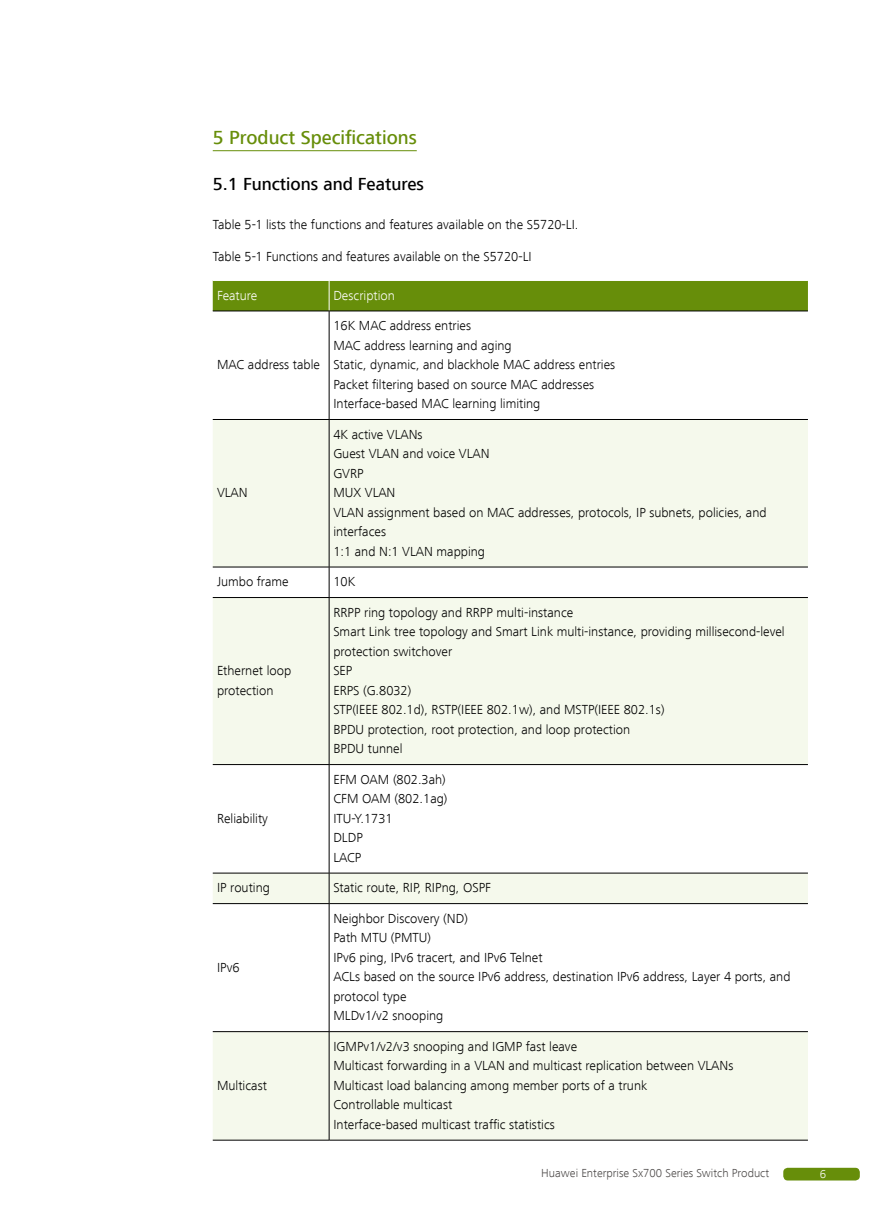
<style>
.page{position:relative;width:893px;height:1212px;background:#fff}
.page>*{position:absolute;margin:0;border:0;box-sizing:border-box;transform-origin:0 0}
.t1{font:500 19.5px "Frutiger Next LT";color:#678e0a}
.t2{font:500 18px "Frutiger Next LT";color:#000}
.t3{font:300 13.5px/19.5px "Frutiger Next LT";color:#000}
.t4{font:300 13.5px "Frutiger Next LT";color:#fff}
.t5{font:300 12px "Frutiger Next LT";color:#4c4948}
.t6{font:300 12px "Frutiger Next LT";color:#fff}
</style>
<div class="page">
<div style="left:213px;top:281px;width:595px;height:30px;background:#678e0a"></div>
<svg style="left:213px;top:420px;width:595px;height:720px;fill:#f5f9ec"></svg>
<hr style="left:329px;top:281px;width:1px;height:30px;background:#fff">
<hr style="left:213px;top:311px;width:116px;height:1px;background:#000">
<hr style="left:329px;top:311px;width:479px;height:1px;background:#000">
<hr style="left:329px;top:311px;width:1px;height:108px;background:#000">
<hr style="left:213px;top:419px;width:116px;height:1px;background:#000">
<hr style="left:329px;top:419px;width:479px;height:1px;background:#000">
<hr style="left:329px;top:420px;width:1px;height:147px;background:#000">
<hr style="left:213px;top:567px;width:116px;height:1px;background:#000">
<hr style="left:329px;top:567px;width:479px;height:1px;background:#000">
<hr style="left:329px;top:567px;width:1px;height:30px;background:#000">
<hr style="left:213px;top:597px;width:116px;height:1px;background:#000">
<hr style="left:329px;top:597px;width:479px;height:1px;background:#000">
<hr style="left:329px;top:598px;width:1px;height:166px;background:#000">
<hr style="left:213px;top:764px;width:116px;height:1px;background:#000">
<hr style="left:329px;top:764px;width:479px;height:1px;background:#000">
<hr style="left:329px;top:765px;width:1px;height:108px;background:#000">
<hr style="left:213px;top:873px;width:116px;height:1px;background:#000">
<hr style="left:329px;top:873px;width:479px;height:1px;background:#000">
<hr style="left:329px;top:873px;width:1px;height:30px;background:#000">
<hr style="left:213px;top:903px;width:116px;height:1px;background:#000">
<hr style="left:329px;top:903px;width:479px;height:1px;background:#000">
<hr style="left:329px;top:904px;width:1px;height:127px;background:#000">
<hr style="left:213px;top:1031px;width:116px;height:1px;background:#000">
<hr style="left:329px;top:1031px;width:479px;height:1px;background:#000">
<hr style="left:329px;top:1032px;width:1px;height:108px;background:#000">
<hr style="left:213px;top:1140px;width:116px;height:1px;background:#000">
<hr style="left:329px;top:1140px;width:479px;height:1px;background:#000">
<hr style="left:213px;top:150px;width:204px;height:1px;background:#678e0a">
<div style="left:783px;top:1168px;width:77px;height:12px;background:#678e0a;border-radius:5px"></div>
<h1 class="t1" style="left:213px;top:127px;width:205px">5 Product Specifications</h1>
<h2 class="t2" style="left:213px;top:176px;width:213px">5.1 Functions and Features</h2>
<p class="t3" style="left:213px;top:214px;width:367px">Table 5-1 lists the functions and features available on the S5720-LI.</p>
<p class="t3" style="left:213px;top:247px;width:320px">Table 5-1 Functions and features available on the S5720-LI</p>
<p class="t4" style="left:217px;top:288px;width:42px">Feature</p>
<p class="t4" style="left:333px;top:290px;width:63px">Description</p>
<p class="t3" style="left:217px;top:355px;width:104px">MAC address table</p>
<p class="t3" style="left:217px;top:484px;width:32px">VLAN</p>
<p class="t3" style="left:333px;top:316px;width:283px">16K MAC address entries<br>MAC address learning and aging<br>Static, dynamic, and blackhole MAC address entries Packet filtering based on source MAC addresses Interface-based MAC learning limiting</p>
<p class="t3" style="left:333px;top:425px;width:435px">4K active VLANs<br>Guest VLAN and voice VLAN<br>GVRP<br>MUX VLAN<br>VLAN assignment based on MAC addresses, protocols, IP subnets, policies, and interfaces<br>1:1 and N:1 VLAN mapping</p>
<p class="t3" style="left:217px;top:572px;width:73px">Jumbo frame</p>
<p class="t3" style="left:333px;top:572px;width:23px">10K</p>
<p class="t3" style="left:217px;top:662px;width:76px">Ethernet loop protection</p>
<p class="t3" style="left:217px;top:810px;width:53px">Reliability</p>
<p class="t3" style="left:333px;top:603px;width:453px">RRPP ring topology and RRPP multi-instance<br>Smart Link tree topology and Smart Link multi-instance, providing millisecond-level protection switchover<br>SEP<br>ERPS (G.8032)<br>STP(IEEE 802.1d), RSTP(IEEE 802.1w), and MSTP(IEEE 802.1s)<br>BPDU protection, root protection, and loop protection<br>BPDU tunnel</p>
<p class="t3" style="left:333px;top:769px;width:116px">EFM OAM (802.3ah)<br>CFM OAM (802.1ag)<br>ITU-Y.1731<br>DLDP<br>LACP</p>
<p class="t3" style="left:217px;top:878px;width:54px">IP routing</p>
<p class="t3" style="left:333px;top:878px;width:159px">Static route, RIP, RIPng, OSPF</p>
<p class="t3" style="left:217px;top:957px;width:24px">IPv6</p>
<p class="t3" style="left:217px;top:1075px;width:51px">Multicast</p>
<p class="t3" style="left:333px;top:909px;width:459px">Neighbor Discovery (ND)<br>Path MTU (PMTU)<br>IPv6 ping, IPv6 tracert, and IPv6 Telnet<br>ACLs based on the source IPv6 address, destination IPv6 address, Layer 4 ports, and protocol type<br>MLDv1/v2 snooping</p>
<p class="t3" style="left:333px;top:1036px;width:402px">IGMPv1/v2/v3 snooping and IGMP fast leave<br>Multicast forwarding in a VLAN and multicast replication between VLANs Multicast load balancing among member ports of a trunk<br>Controllable multicast<br>Interface-based multicast traffic statistics</p>
<p class="t5" style="left:541px;top:1168px;width:229px">Huawei Enterprise Sx700 Series Switch Product</p>
<p class="t6" style="left:820px;top:1167px;width:8px">6</p>
</div>
